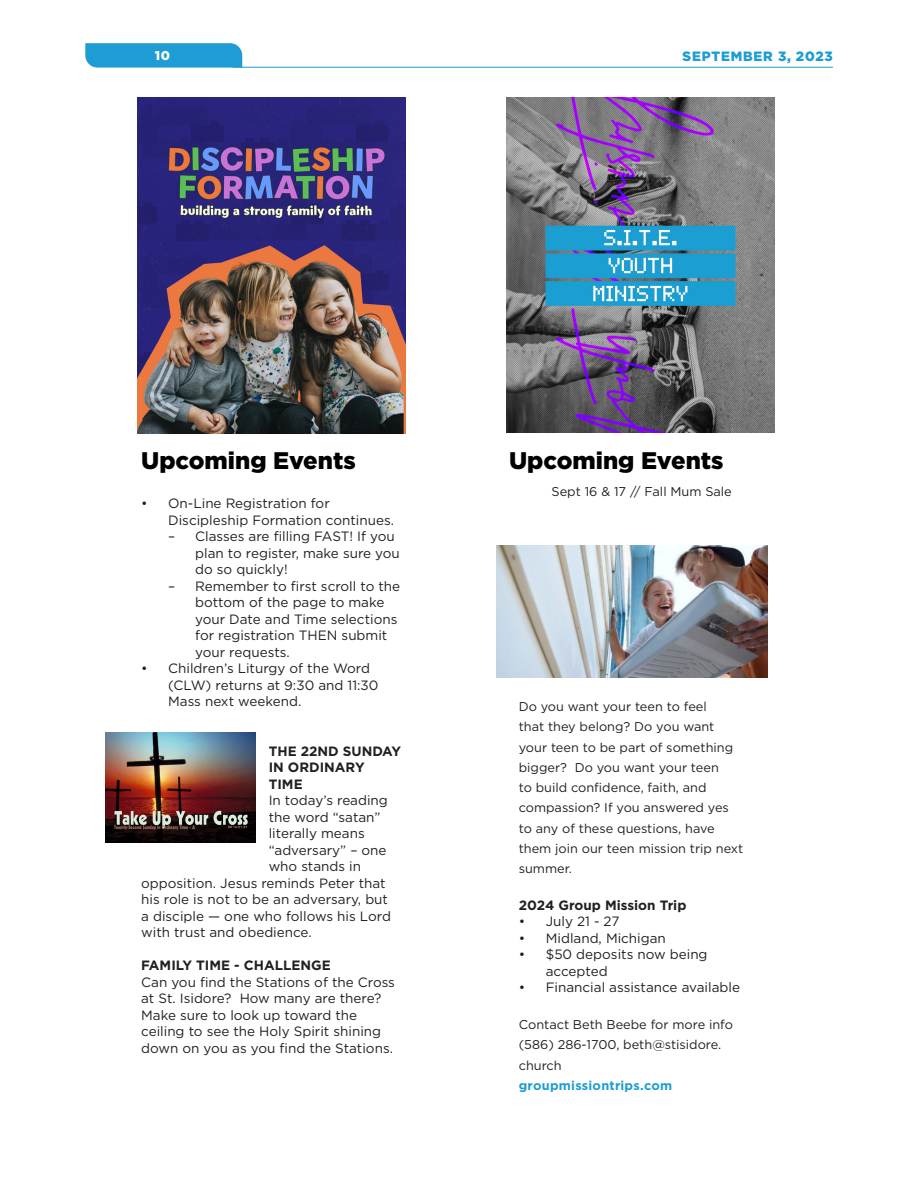
<style>
.page{position:relative;width:918px;height:1188px;background:#fff}
.page>*{position:absolute;margin:0;border:0;box-sizing:border-box;transform-origin:0 0}
.t1{font:900 24px "Gotham";color:#000}
.t2{font:13.5px/16.5px "Gotham";color:#231f20}
.t3{font:700 13.5px/16.5px "Gotham";color:#231f20}
.t4{font:900 13.5px "Gotham";color:#1d9dd3}
.t5{font:12.75px/20.2px "Gotham";color:#231f20}
.t6{font:700 12.75px "Gotham";letter-spacing:.02em;color:#1d9dd3}
.t7{font:900 12.75px "Gotham";color:#fff}
</style>
<div class="page">
<hr style="left:233px;top:67px;width:600px;height:1px;background:#1d9dd3">
<svg style="left:85px;top:43px;width:157px;height:25px"></svg>
<img style="left:137px;top:98px;width:269px;height:335px">
<img style="left:506px;top:98px;width:268px;height:335px">
<img style="left:106px;top:732px;width:149px;height:110px">
<img style="left:497px;top:546px;width:271px;height:132px">
<p class="t7" style="left:155px;top:46px;width:17px">10</p>
<p class="t4" style="left:683px;top:47px;width:152px">SEPTEMBER 3, 2023</p>
<h5 class="t1" style="left:141px;top:444px;width:216px">Upcoming Events</h5>
<p class="t2" style="left:168px;top:495px;width:227px;text-indent:-27px">• On-Line Registration for<br>Discipleship Formation continues.</p>
<p class="t2" style="left:195px;top:528px;width:206px;text-indent:-27px">– Classes are filling FAST! If you plan to register, make sure you do so quickly!</p>
<p class="t2" style="left:195px;top:577px;width:207px;text-indent:-27px">– Remember to first scroll to the bottom of the page to make your Date and Time selections for registration THEN submit your requests.</p>
<p class="t2" style="left:168px;top:660px;width:212px;text-indent:-27px">• Children’s Liturgy of the Word (CLW) returns at 9:30 and 11:30<br>Mass next weekend.</p>
<p class="t3" style="left:269px;top:743px;width:134px">THE 22ND SUNDAY<br>IN ORDINARY<br>TIME</p>
<p class="t2" style="left:269px;top:792px;width:121px">In today’s reading</p>
<p class="t2" style="left:269px;top:808px;width:113px">the word “satan”</p>
<p class="t2" style="left:269px;top:825px;width:98px">literally means</p>
<p class="t2" style="left:269px;top:841px;width:119px">“adversary” – one</p>
<p class="t2" style="left:269px;top:858px;width:94px">who stands in</p>
<p class="t2" style="left:141px;top:874px;width:246px">opposition. Jesus reminds Peter that</p>
<p class="t2" style="left:141px;top:891px;width:248px">his role is not to be an adversary, but</p>
<p class="t2" style="left:141px;top:907px;width:251px">a disciple — one who follows his Lord</p>
<p class="t2" style="left:141px;top:924px;width:172px">with trust and obedience.</p>
<p class="t3" style="left:141px;top:957px;width:191px">FAMILY TIME - CHALLENGE</p>
<p class="t2" style="left:141px;top:973px;width:255px">Can you find the Stations of the Cross at St. Isidore? How many are there?</p>
<p class="t2" style="left:141px;top:1006px;width:253px">Make sure to look up toward the ceiling to see the Holy Spirit shining down on you as you find the Stations.</p>
<h5 class="t1" style="left:509px;top:444px;width:216px">Upcoming Events</h5>
<p class="t5" style="left:552px;top:481px;width:182px">Sept 16 &amp; 17 // Fall Mum Sale</p>
<p class="t5" style="left:519px;top:696px;width:226px">Do you want your teen to feel<br>that they belong? Do you want your teen to be part of something bigger? Do you want your teen<br>to build confidence, faith, and compassion? If you answered yes to any of these questions, have them join our teen mission trip next summer.</p>
<p class="t3" style="left:519px;top:897px;width:169px">2024 Group Mission Trip</p>
<p class="t2" style="left:519px;top:913px;width:102px">• July 21 - 27</p>
<p class="t2" style="left:519px;top:930px;width:149px">• Midland, Michigan</p>
<p class="t2" style="left:546px;top:946px;width:163px;text-indent:-27px">• $50 deposits now being accepted</p>
<p class="t2" style="left:519px;top:979px;width:223px">• Financial assistance available</p>
<p class="t5" style="left:519px;top:1014px;width:216px">Contact Beth Beebe for more info</p>
<p class="t5" style="left:519px;top:1035px;width:204px">(586) 286-1700, beth@stisidore. church</p>
<p class="t6" style="left:519px;top:1077px;width:155px">groupmissiontrips.com</p>
</div>
